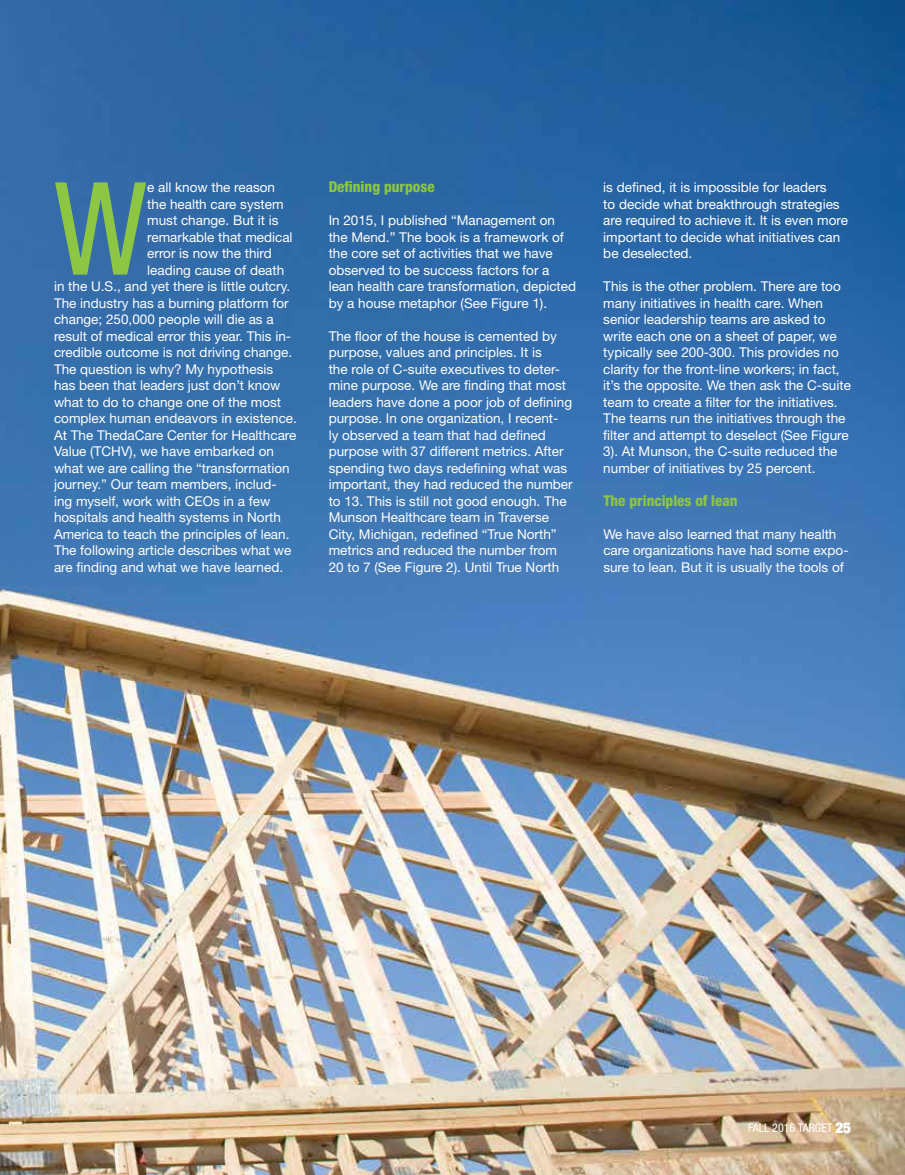
<style>
.page{position:relative;width:905px;height:1175px;background:#fff}
.page>*{position:absolute;margin:0;border:0;box-sizing:border-box;transform-origin:0 0}
.t1{font:condensed 129px "Helvetica Neue LT Std";color:#8dc642}
.t2{font:800 condensed 15px "Helvetica Neue LT Std";color:#8dc642}
.t3{font:13.5px/16.5px "Helvetica Neue LT Std";color:#fff}
.t4{font:condensed 12px "Helvetica Neue LT Std";color:#fff}
.s1{font-weight:900;font-size:15px}
</style>
<div class="page">
<img style="left:0;top:0;width:904px;height:1174px">
<h1 class="t1" style="left:54px;top:154px;width:95px">W</h1>
<p class="t3" style="left:147px;top:179px;width:129px">e all know the reason</p>
<p class="t3" style="left:147px;top:195px;width:138px">the health care system</p>
<p class="t3" style="left:147px;top:212px;width:133px">must change. But it is</p>
<p class="t3" style="left:147px;top:228px;width:147px">remarkable that medical</p>
<p class="t3" style="left:147px;top:245px;width:126px">error is now the third</p>
<p class="t3" style="left:147px;top:261px;width:139px">leading cause of death</p>
<p class="t3" style="left:54px;top:278px;width:238px">in the U.S., and yet there is little outcry.</p>
<p class="t3" style="left:54px;top:294px;width:236px">The industry has a burning platform for</p>
<p class="t3" style="left:54px;top:311px;width:221px">change; 250,000 people will die as a</p>
<p class="t3" style="left:54px;top:327px;width:239px">result of medical error this year. This in-</p>
<p class="t3" style="left:54px;top:344px;width:240px">credible outcome is not driving change.</p>
<p class="t3" style="left:54px;top:360px;width:221px">The question is why? My hypothesis</p>
<p class="t3" style="left:54px;top:377px;width:228px">has been that leaders just don’t know</p>
<p class="t3" style="left:54px;top:393px;width:229px">what to do to change one of the most</p>
<p class="t3" style="left:54px;top:410px;width:244px">complex human endeavors in existence.</p>
<p class="t3" style="left:54px;top:426px;width:244px">At The ThedaCare Center for Healthcare</p>
<p class="t3" style="left:54px;top:443px;width:221px">Value (TCHV), we have embarked on</p>
<p class="t3" style="left:54px;top:459px;width:237px">what we are calling the “transformation</p>
<p class="t3" style="left:54px;top:476px;width:224px">journey.” Our team members, includ-</p>
<p class="t3" style="left:54px;top:492px;width:218px">ing myself, work with CEOs in a few</p>
<p class="t3" style="left:54px;top:509px;width:228px">hospitals and health systems in North</p>
<p class="t3" style="left:54px;top:525px;width:237px">America to teach the principles of lean.</p>
<p class="t3" style="left:54px;top:542px;width:239px">The following article describes what we</p>
<p class="t3" style="left:54px;top:558px;width:231px">are finding and what we have learned.</p>
<p class="t2" style="left:328px;top:177px;width:107px">Defining purpose</p>
<p class="t3" style="left:328px;top:212px;width:249px">In 2015, I published “Management on the Mend.” The book is a framework of the core set of activities that we have observed to be success factors for a lean health care transformation, depicted by a house metaphor (See Figure 1).</p>
<p class="t3" style="left:328px;top:327px;width:245px">The floor of the house is cemented by purpose, values and principles. It is<br>the role of C-suite executives to deter&shy;mine purpose. We are finding that most leaders have done a poor job of defining purpose. In one organization, I recent-<br>ly observed a team that had defined purpose with 37 different metrics. After spending two days redefining what was important, they had reduced the number to 13. This is still not good enough. The Munson Healthcare team in Traverse City, Michigan, redefined “True North” metrics and reduced the number from 20 to 7 (See Figure 2). Until True North</p>
<p class="t3" style="left:603px;top:179px;width:246px">is defined, it is impossible for leaders<br>to decide what breakthrough strategies are required to achieve it. It is even more important to decide what initiatives can be deselected.</p>
<p class="t3" style="left:603px;top:278px;width:249px">This is the other problem. There are too many initiatives in health care. When senior leadership teams are asked to write each one on a sheet of paper, we typically see 200-300. This provides no clarity for the front-line workers; in fact, it’s the opposite. We then ask the C-suite team to create a filter for the initiatives.<br>The teams run the initiatives through the filter and attempt to deselect (See Figure 3). At Munson, the C-suite reduced the number of initiatives by 25 percent.</p>
<p class="t2" style="left:603px;top:491px;width:136px">The principles of lean</p>
<p class="t3" style="left:603px;top:525px;width:247px">We have also learned that many health care organizations have had some expo&shy;sure to lean. But it is usually the tools of</p>
<p class="t4" style="left:748px;top:1120px;width:104px">FALL 2016 TARGET <span class="s1">25</span></p>
</div>
